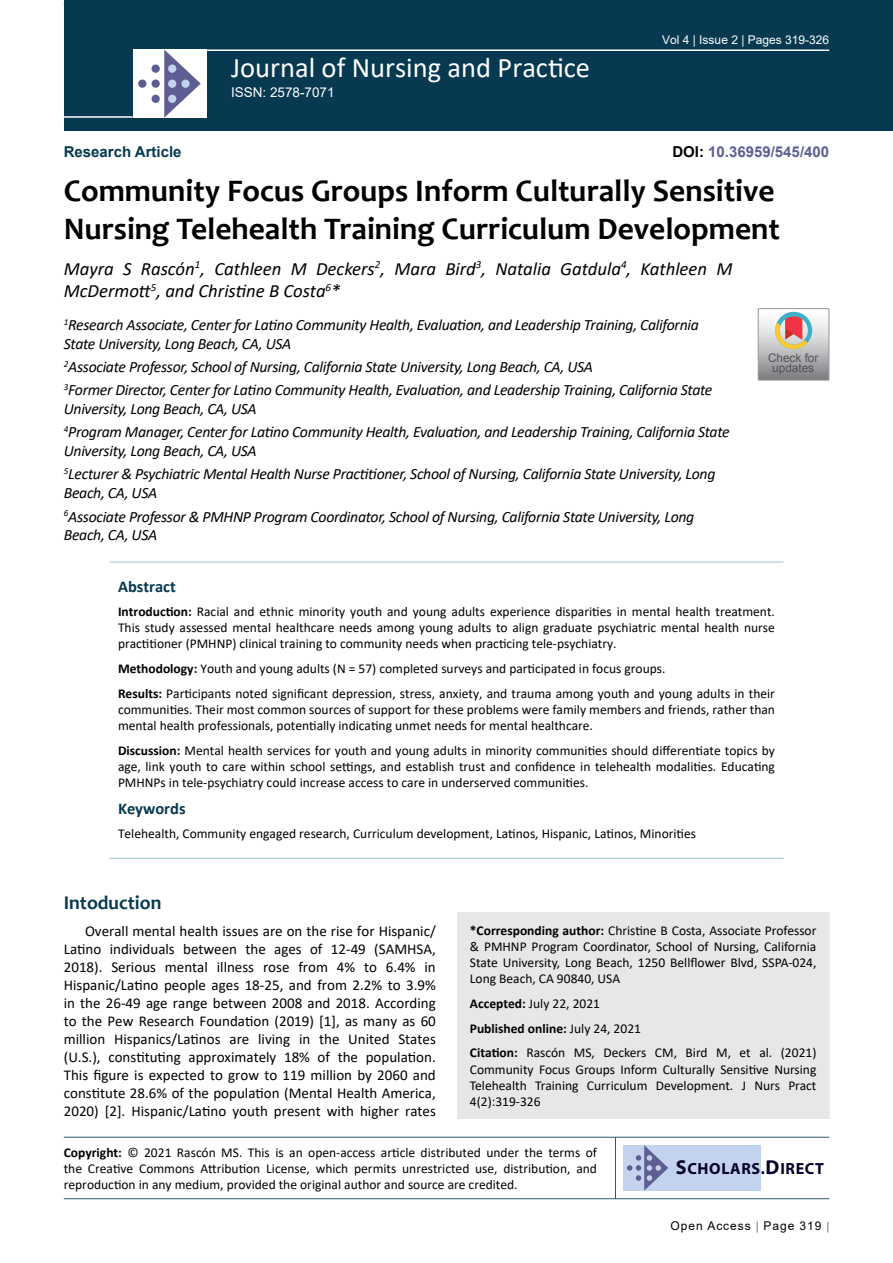
<style>
.page{position:relative;width:893px;height:1263px;background:#fff}
.page>*{position:absolute;margin:0;border:0;box-sizing:border-box;transform-origin:0 0}
.t1{font:700 31.5px/37.8px "Candara";color:#000}
.t2{font:28.5px "Calibri";color:#fff}
.t3{font:700 19.5px "Candara";color:#073950}
.t4{font:italic 18.75px/22.5px "Calibri";color:#000}
.t5{font:700 16.5px "Calibri";color:#073950}
.t6{font:700 16.2px "Myriad Pro";letter-spacing:.04em;color:#050128}
.t7{font:italic 15.75px/23.1px "Calibri";letter-spacing:-.02em;color:#000}
.t8{font:15px/18px "Calibri";color:#000;text-align:justify}
.t9{font:700 15px "Arial";color:#5e5f93}
.t10{font:700 15px "Arial";color:#073950}
.t11{font:13.5px/16.2px "Calibri";color:#000;text-align:justify}
.t12{font:13.5px "Arial";color:#fff}
.t13{font:12px "Arial";color:#fff}
.t14{font:12px "Arial";letter-spacing:.08em;color:#000}
.t15{font:11.85px/10.2px "Arial";color:#535353;text-align:center}
.s1{color:#000}
.s2{font-weight:700}
.s3{font-size:20.25px}
</style>
<div class="page">
<div style="left:64px;top:0;width:829px;height:131px;background:#073950"></div>
<hr style="left:64px;top:1137px;width:765px;height:1px;background:#073950">
<hr style="left:64px;top:1198px;width:765px;height:1px;background:#073950">
<hr style="left:615px;top:1137px;width:1px;height:62px;background:#073950">
<hr style="left:204px;top:49px;width:625px;height:2px;background:#fff">
<hr style="left:64px;top:116px;width:69px;height:2px;background:#fff">
<div style="left:133px;top:49px;width:74px;height:69px;background:#fff"></div>
<svg style="left:164px;top:49px;width:37px;height:69px"></svg>
<div style="left:152px;top:65px;width:8px;height:8px;background:#5e5e92;border-radius:50%"></div>
<div style="left:138px;top:80px;width:8px;height:8px;background:#5e5e92;border-radius:50%"></div>
<div style="left:152px;top:80px;width:8px;height:8px;background:#5e5e92;border-radius:50%"></div>
<div style="left:168px;top:80px;width:8px;height:8px;background:#c3d3ee;border-radius:50%"></div>
<div style="left:181px;top:80px;width:9px;height:8px;background:#c3d3ee;border-radius:50%"></div>
<div style="left:168px;top:95px;width:8px;height:8px;background:#c3d3ee;border-radius:50%"></div>
<div style="left:168px;top:65px;width:8px;height:8px;background:#c3d3ee;border-radius:50%"></div>
<div style="left:152px;top:95px;width:8px;height:8px;background:#5e5e92;border-radius:50%"></div>
<div style="left:623px;top:1145px;width:138px;height:45px;background:#c3d3ee"></div>
<svg style="left:627px;top:1145px;width:41px;height:45px"></svg>
<div style="left:457px;top:912px;width:372px;height:207px;background:#e6e7e8"></div>
<hr style="left:109px;top:858px;width:674px;height:1px;background:#98c0d2">
<hr style="left:109px;top:562px;width:674px;height:1px;background:#98c0d2">
<svg style="left:758px;top:309px;width:71px;height:71px;background:#bdb6b3"></svg>
<p class="t10" style="left:64px;top:141px;width:119px">Research Article</p>
<h2 class="t2" style="left:231px;top:48px;width:361px">Journal of Nursing and Practice</h2>
<p class="t12" style="left:231px;top:83px;width:105px">ISSN: 2578-7071</p>
<p class="t13" style="left:662px;top:31px;width:169px">Vol 4 | Issue 2 | Pages 319-326</p>
<p class="t9" style="left:672px;top:141px;width:158px"><span class="s1">DOI:</span> 10.36959/545/400</p>
<h1 class="t1" style="left:64px;top:172px;width:718px">Community Focus Groups Inform Culturally Sensitive<br>Nursing Telehealth Training Curriculum Development</h1>
<h3 class="t4" style="left:64px;top:256px;width:670px">Mayra S Rascón<sup>1</sup>, Cathleen M Deckers<sup>2</sup>, Mara Bird<sup>3</sup>, Natalia Gatdula<sup>4</sup>, Kathleen M<br>McDermott<sup>5</sup>, and Christine B Costa<sup>6</sup>*</h3>
<p class="t7" style="left:64px;top:315px;width:637px;line-height:18.9px"><sup>1</sup>Research Associate, Center for Latino Community Health, Evaluation, and Leadership Training, California<br>State University, Long Beach, CA, USA</p>
<p class="t7" style="left:64px;top:355px;width:650px"><sup>2</sup>Associate Professor, School of Nursing, California State University, Long Beach, CA, USA<br><sup>3</sup>Former Director, Center for Latino Community Health, Evaluation, and Leadership Training, California State</p>
<p class="t7" style="left:64px;top:397px;width:667px">University, Long Beach, CA, USA<br><sup>4</sup>Program Manager, Center for Latino Community Health, Evaluation, and Leadership Training, California State</p>
<p class="t7" style="left:64px;top:439px;width:653px">University, Long Beach, CA, USA<br><sup>5</sup>Lecturer &amp; Psychiatric Mental Health Nurse Practitioner, School of Nursing, California State University, Long</p>
<p class="t7" style="left:64px;top:481px;width:632px">Beach, CA, USA<br><sup>6</sup>Associate Professor &amp; PMHNP Program Coordinator, School of Nursing, California State University, Long</p>
<p class="t7" style="left:64px;top:523px;width:95px">Beach, CA, USA</p>
<p class="t15" style="left:768px;top:353px;width:52px">Check for updates</p>
<p class="t5" style="left:118px;top:575px;width:59px">Abstract</p>
<p class="t11" style="left:118px;top:603px;width:658px"><span class="s2">Introduction:</span> Racial and ethnic minority youth and young adults experience disparities in mental health treatment.<br>This study assessed mental healthcare needs among young adults to align graduate psychiatric mental health nurse practitioner (PMHNP) clinical training to community needs when practicing tele-psychiatry.</p>
<p class="t11" style="left:118px;top:656px;width:658px;line-height:24.8px"><span class="s2">Methodology:</span> Youth and young adults (N = 57) completed surveys and participated in focus groups.<br><span class="s2">Results:</span> Participants noted significant depression, stress, anxiety, and trauma among youth and young adults in their</p>
<p class="t11" style="left:118px;top:701px;width:658px">communities. Their most common sources of support for these problems were family members and friends, rather than mental health professionals, potentially indicating unmet needs for mental healthcare.</p>
<p class="t11" style="left:118px;top:742px;width:658px"><span class="s2">Discussion:</span> Mental health services for youth and young adults in minority communities should differentiate topics by age, link youth to care within school settings, and establish trust and confidence in telehealth modalities. Educating PMHNPs in tele-psychiatry could increase access to care in underserved communities.</p>
<p class="t5" style="left:118px;top:797px;width:69px">Keywords</p>
<p class="t11" style="left:118px;top:825px;width:580px">Telehealth, Community engaged research, Curriculum development, Latinos, Hispanic, Latinos, Minorities</p>
<h3 class="t3" style="left:64px;top:890px;width:99px">Intoduction</h3>
<p class="t8" style="left:64px;top:921px;width:374px;text-indent:21px">Overall mental health issues are on the rise for Hispanic/ Latino individuals between the ages of 12-49 (SAMHSA, 2018). Serious mental illness rose from 4% to 6.4% in Hispanic/Latino people ages 18-25, and from 2.2% to 3.9% in the 26-49 age range between 2008 and 2018. According to the Pew Research Foundation (2019) [1], as many as 60 million Hispanics/Latinos are living in the United States (U.S.), constituting approximately 18% of the population.<br>This figure is expected to grow to 119 million by 2060 and constitute 28.6% of the population (Mental Health America, 2020) [2]. Hispanic/Latino youth present with higher rates</p>
<p class="t11" style="left:470px;top:922px;width:348px"><span class="s2">*Corresponding author:</span> Christine B Costa, Associate Professor &amp; PMHNP Program Coordinator, School of Nursing, California State University, Long Beach, 1250 Bellflower Blvd, SSPA-024, Long Beach, CA 90840, USA</p>
<p class="t11" style="left:470px;top:991px;width:348px;line-height:24.8px;text-align:left"><span class="s2">Accepted:</span> July 22, 2021<br><span class="s2">Published online:</span> July 24, 2021<br><span class="s2">Citation:</span> Rascón MS, Deckers CM, Bird M, et al. (2021)</p>
<p class="t11" style="left:470px;top:1060px;width:348px">Community Focus Groups Inform Culturally Sensitive Nursing Telehealth Training Curriculum Development. J Nurs Pract 4(2):319-326</p>
<p class="t11" style="left:64px;top:1144px;width:535px"><span class="s2">Copyright:</span> © 2021 Rascón MS. This is an open-access article distributed under the terms of the Creative Commons Attribution License, which permits unrestricted use, distribution, and reproduction in any medium, provided the original author and source are credited.</p>
<p class="t6" style="left:676px;top:1158px;width:150px"><span class="s3">S</span>CHOLARS.<span class="s3">D</span>IRECT</p>
<p class="t14" style="left:670px;top:1217px;width:152px">Open Access Page 319</p>
</div>
